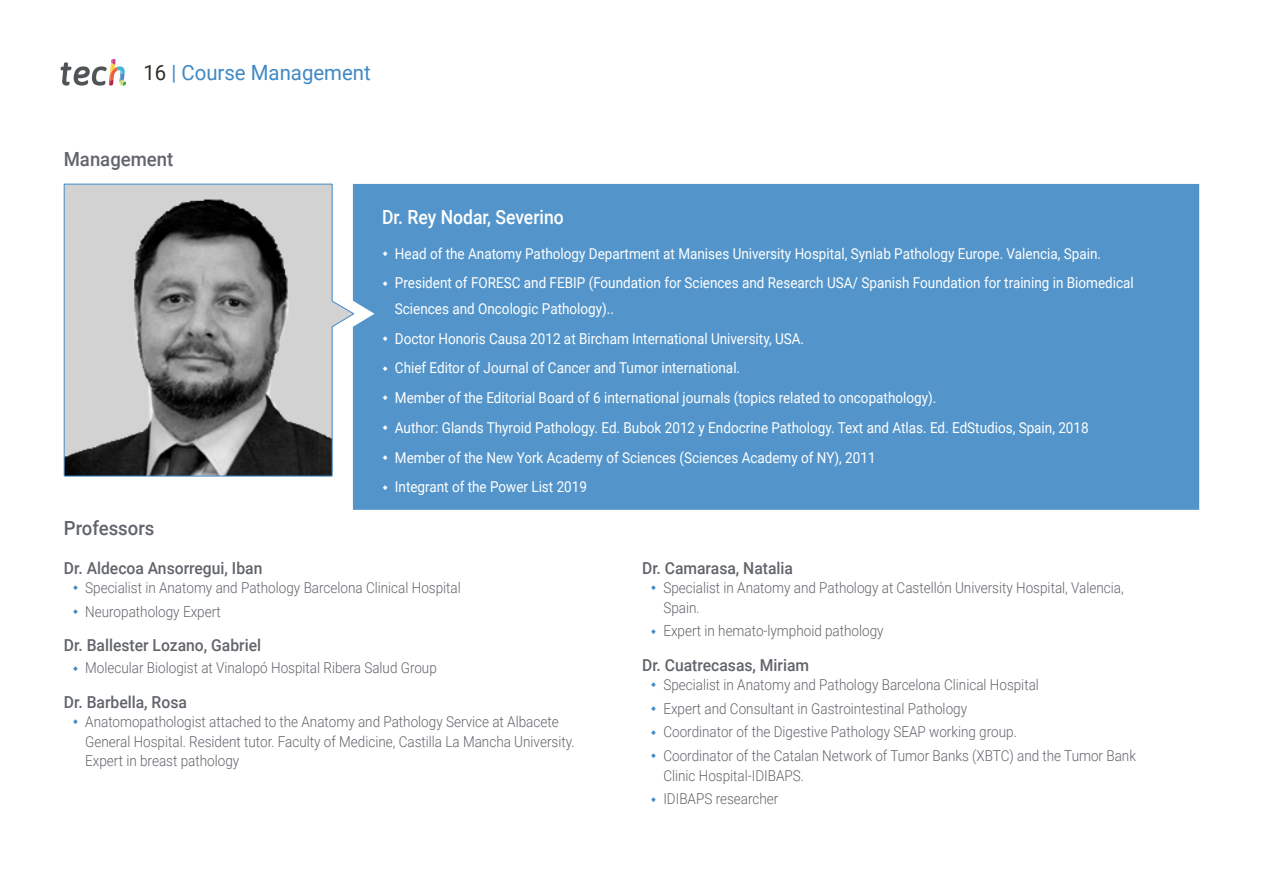
<style>
.page{position:relative;width:1263px;height:893px;background:#fff}
.page>*{position:absolute;margin:0;border:0;box-sizing:border-box;transform-origin:0 0}
.t1{font:21px "Roboto";color:#4089c5}
.t2{font:500 19.5px "Roboto";color:#61646a;scale:.95 1}
.t3{font:500 19.5px "Roboto";color:#fff;scale:.9 1}
.t4{font:500 16.5px "Roboto";color:#61646a;scale:.95 1}
.t5{font:300 15px/23.7px "Roboto";color:#61646a;scale:.9 1}
.t6{font:15px/29.7px "Roboto";color:#fff;scale:.9 1}
.s1{color:#312e20}
</style>
<div class="page">
<div style="left:353px;top:184px;width:846px;height:326px;background:#5395ca"></div>
<svg style="left:64px;top:184px;width:290px;height:292px;background:#9a9b9c"></svg>
<svg style="left:61px;top:59px;width:65px;height:27px"></svg>
<svg style="left:383px;top:251px;width:4px;height:5px"></svg>
<svg style="left:383px;top:281px;width:4px;height:5px"></svg>
<svg style="left:383px;top:336px;width:4px;height:5px"></svg>
<svg style="left:383px;top:366px;width:4px;height:5px"></svg>
<svg style="left:383px;top:396px;width:4px;height:5px"></svg>
<svg style="left:383px;top:425px;width:4px;height:5px"></svg>
<svg style="left:383px;top:455px;width:4px;height:5px"></svg>
<svg style="left:383px;top:485px;width:4px;height:5px"></svg>
<h1 class="t1" style="left:144px;top:57px;width:229px"><span class="s1">16</span> | Course Management</h1>
<h2 class="t2" style="left:64px;top:145px;width:117px">Management</h2>
<h2 class="t2" style="left:64px;top:515px;width:97px">Professors</h2>
<h2 class="t3" style="left:382px;top:203px;width:203px">Dr. Rey Nodar, Severino</h2>
<p class="t6" style="left:395px;top:238px;width:822px">Head of the Anatomy Pathology Department at Manises University Hospital, Synlab Pathology Europe. Valencia, Spain.<br>President of FORESC and FEBIP (Foundation for Sciences and Research USA/ Spanish Foundation for training in Biomedical</p>
<p class="t6" style="left:395px;top:293px;width:772px">Sciences and Oncologic Pathology)..<br>Doctor Honoris Causa 2012 at Bircham International University, USA.<br>Chief Editor of Journal of Cancer and Tumor international.<br>Member of the Editorial Board of 6 international journals (topics related to oncopathology).<br>Author: Glands Thyroid Pathology. Ed. Bubok 2012 y Endocrine Pathology. Text and Atlas. Ed. EdStudios, Spain, 2018<br>Member of the New York Academy of Sciences (Sciences Academy of NY), 2011<br>Integrant of the Power List 2019</p>
<p class="t4" style="left:64px;top:556px;width:210px">Dr. Aldecoa Ansorregui, Iban</p>
<p class="t5" style="left:85px;top:575px;width:419px">Specialist in Anatomy and Pathology Barcelona Clinical Hospital<br>Neuropathology Expert</p>
<p class="t4" style="left:64px;top:634px;width:209px">Dr. Ballester Lozano, Gabriel</p>
<p class="t5" style="left:85px;top:656px;width:392px">Molecular Biologist at Vinalopó Hospital Ribera Salud Group</p>
<p class="t4" style="left:64px;top:690px;width:131px">Dr. Barbella, Rosa</p>
<p class="t5" style="left:85px;top:711px;width:545px;line-height:19.5px">Anatomopathologist attached to the Anatomy and Pathology Service at Albacete<br>General Hospital. Resident tutor. Faculty of Medicine, Castilla La Mancha University.<br>Expert in breast pathology</p>
<p class="t4" style="left:642px;top:556px;width:160px">Dr. Camarasa, Natalia</p>
<p class="t5" style="left:663px;top:577px;width:513px;line-height:19.5px">Specialist in Anatomy and Pathology at Castellón University Hospital, Valencia,<br>Spain.</p>
<p class="t5" style="left:663px;top:619px;width:246px">Expert in hemato-lymphoid pathology</p>
<p class="t4" style="left:642px;top:653px;width:177px">Dr. Cuatrecasas, Miriam</p>
<p class="t5" style="left:663px;top:672px;width:527px">Specialist in Anatomy and Pathology Barcelona Clinical Hospital<br>Expert and Consultant in Gastrointestinal Pathology<br>Coordinator of the Digestive Pathology SEAP working group.<br>Coordinator of the Catalan Network of Tumor Banks (XBTC) and the Tumor Bank</p>
<p class="t5" style="left:663px;top:763px;width:158px">Clinic Hospital-IDIBAPS.<br>IDIBAPS researcher</p>
</div>
